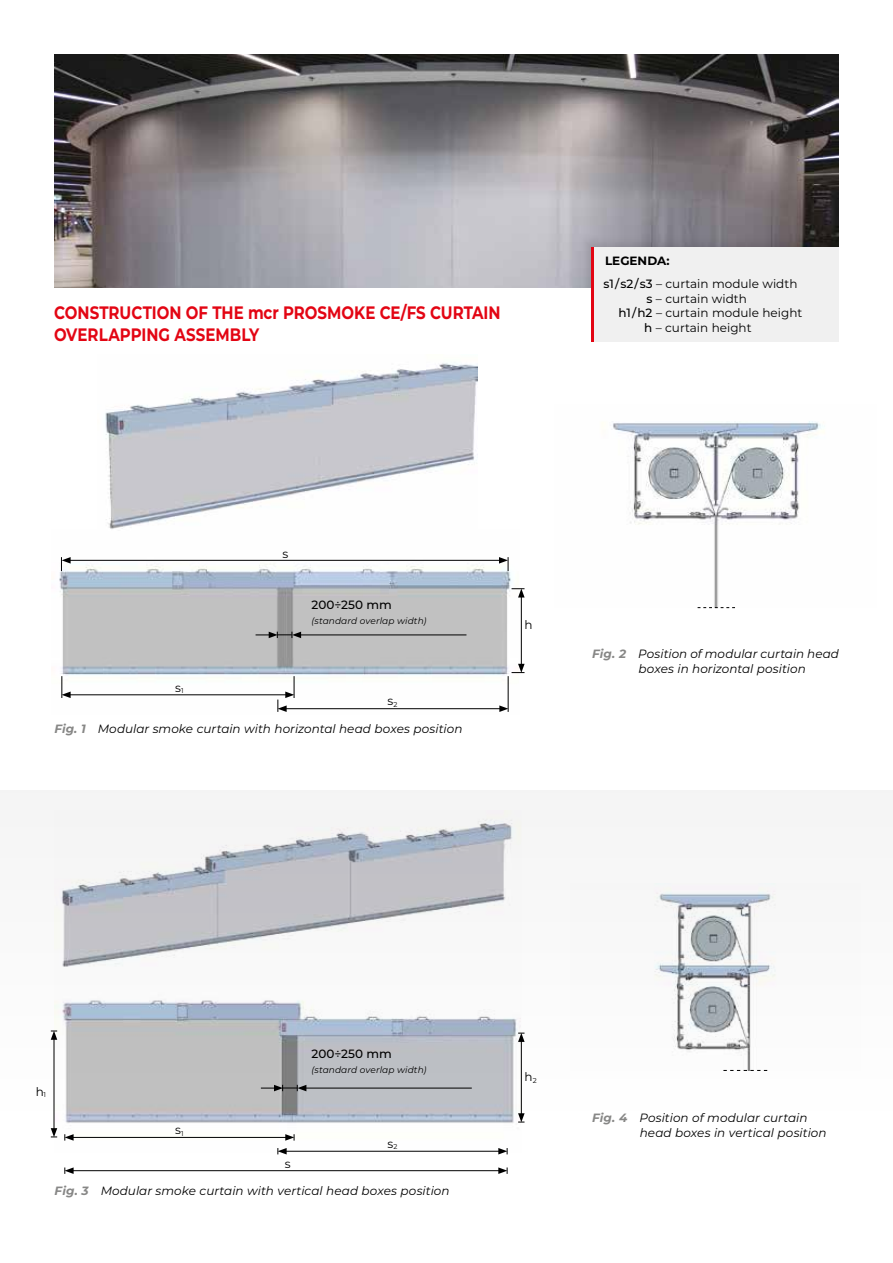
<style>
.page{position:relative;width:893px;height:1263px;background:#fff}
.page>*{position:absolute;margin:0;border:0;box-sizing:border-box;transform-origin:0 0}
.t1{font:700 18px/22.5px "Montserrat";color:#e30513;scale:.83 1}
.t2{font:italic 12px/15px "Montserrat";letter-spacing:.005em;color:#000}
.t3{font:12px/23px "Montserrat";color:#000}
.t4{font:500 12px "Montserrat";color:#000}
.t5{font:italic 9px "Montserrat";letter-spacing:.01em;color:#000}
.s1{font-weight:700}
.s2{font-weight:500}
.s3{font-weight:700;color:#878786}
</style>
<div class="page">
<img style="left:54px;top:54px;width:785px;height:234px">
<svg style="left:578px;top:234px;width:261px;height:54px;background:#7b7880"></svg>
<div style="left:591px;top:247px;width:248px;height:94px;background:#f0f0f0"></div>
<hr style="left:591px;top:247px;width:3px;height:94px;background:#e30513">
<img style="left:602px;top:421px;width:222px;height:186px">
<svg style="left:698px;top:607px;width:37px;height:1px"></svg>
<img style="left:59px;top:559px;width:460px;height:153px">
<hr style="left:299px;top:635px;width:167px;height:1px;background:#000">
<svg style="left:256px;top:632px;width:45px;height:6px"></svg>
<hr style="left:521px;top:595px;width:1px;height:71px;background:#000">
<svg style="left:512px;top:588px;width:13px;height:9px"></svg>
<svg style="left:512px;top:664px;width:13px;height:9px"></svg>
<hr style="left:68px;top:694px;width:220px;height:1px;background:#000">
<svg style="left:62px;top:676px;width:9px;height:22px"></svg>
<hr style="left:284px;top:708px;width:218px;height:1px;background:#000">
<svg style="left:499px;top:705px;width:9px;height:7px"></svg>
<hr style="left:508px;top:676px;width:1px;height:36px;background:#000">
<svg style="left:278px;top:676px;width:17px;height:36px"></svg>
<hr style="left:68px;top:560px;width:433px;height:1px;background:#000">
<svg style="left:499px;top:557px;width:10px;height:14px"></svg>
<svg style="left:61px;top:557px;width:10px;height:14px"></svg>
<img style="left:105px;top:362px;width:373px;height:167px">
<svg style="left:0;top:791px;width:893px;height:383px"></svg>
<h1 class="t1" style="left:54px;top:300px;width:539px">CONSTRUCTION OF THE mcr PROSMOKE CE/FS CURTAIN<br>OVERLAPPING ASSEMBLY</h1>
<p class="t3" style="left:603px;top:249px;width:196px"><span class="s1">LEGENDA:<br></span><span class="s2">s1 / s2 / s3</span> – curtain module width</p>
<p class="t3" style="left:646px;top:287px;width:102px"><span class="s2">s</span> – curtain width</p>
<p class="t3" style="left:619px;top:301px;width:185px"><span class="s2">h1 / h2</span> – curtain module height</p>
<p class="t3" style="left:644px;top:315px;width:109px"><span class="s2">h</span> – curtain height</p>
<p class="t3" style="left:175px;top:675px;width:10px">s<sub>1</sub></p>
<p class="t3" style="left:283px;top:542px;width:7px">s</p>
<p class="t4" style="left:311px;top:596px;width:82px">200÷250 mm</p>
<p class="t5" style="left:311px;top:614px;width:116px">(standard overlap width)</p>
<p class="t3" style="left:525px;top:613px;width:10px">h</p>
<p class="t3" style="left:388px;top:689px;width:11px">s<sub>2</sub></p>
<p class="t2" style="left:55px;top:721px;width:409px"><span class="s3">Fig. 1</span> Modular smoke curtain with horizontal head boxes position</p>
<p class="t2" style="left:639px;top:646px;width:202px;text-indent:-46px"><span class="s3">Fig. 2</span> Position of modular curtain head boxes in horizontal position</p>
<p class="t3" style="left:36px;top:1079px;width:12px">h<sub>1</sub></p>
<p class="t4" style="left:311px;top:1045px;width:82px">200÷250 mm</p>
<p class="t5" style="left:311px;top:1064px;width:116px">(standard overlap width)</p>
<p class="t3" style="left:175px;top:1118px;width:10px">s<sub>1</sub></p>
<p class="t3" style="left:285px;top:1152px;width:7px">s</p>
<p class="t3" style="left:388px;top:1131px;width:11px">s<sub>2</sub></p>
<p class="t2" style="left:55px;top:1183px;width:396px"><span class="s3">Fig. 3</span> Modular smoke curtain with vertical head boxes position</p>
<p class="t3" style="left:525px;top:1064px;width:14px">h<sub>2</sub></p>
<p class="t2" style="left:640px;top:1110px;width:188px;text-indent:-48px"><span class="s3">Fig. 4</span> Position of modular curtain head boxes in vertical position</p>
</div>
